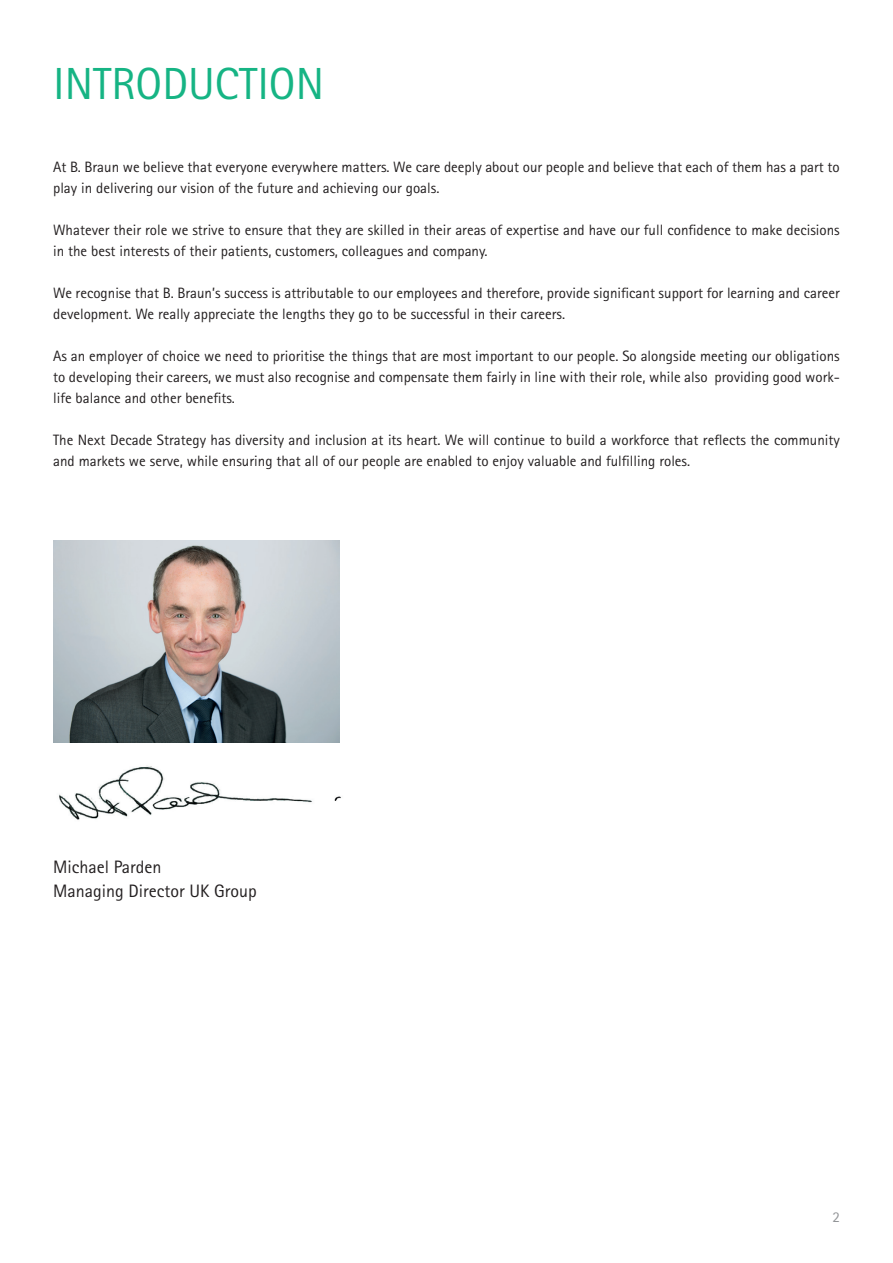
<style>
.page{position:relative;width:893px;height:1263px;background:#fff}
.page>*{position:absolute;margin:0;border:0;box-sizing:border-box;transform-origin:0 0}
.t1{font:45px "Rotis Sans Serif Pro";color:#16b484}
.t2{font:18px/24px "Rotis Sans Serif Pro";color:#231f20}
.t3{font:15px/21px "Rotis Sans Serif Pro";color:#231f20}
.t4{font:15px "Rotis Sans Serif Pro";color:#939598}
</style>
<div class="page">
<img style="left:53px;top:730px;width:288px;height:90px">
<img style="left:53px;top:540px;width:286px;height:202px">
<h1 class="t1" style="left:53px;top:57px;width:272px">INTRODUCTION</h1>
<p class="t3" style="left:53px;top:156px;width:788px">At B. Braun we believe that everyone everywhere matters. We care deeply about our people and believe that each of them has a part to play in delivering our vision of the future and achieving our goals.</p>
<p class="t3" style="left:53px;top:219px;width:788px">Whatever their role we strive to ensure that they are skilled in their areas of expertise and have our full confidence to make decisions in the best interests of their patients, customers, colleagues and company.</p>
<p class="t3" style="left:53px;top:282px;width:788px">We recognise that B. Braun’s success is attributable to our employees and therefore, provide significant support for learning and career development. We really appreciate the lengths they go to be successful in their careers.</p>
<p class="t3" style="left:53px;top:345px;width:788px;text-align:justify">As an employer of choice we need to prioritise the things that are most important to our people. So alongside meeting our obligations to developing their careers, we must also recognise and compensate them fairly in line with their role, while also providing good work&shy;life balance and other benefits.</p>
<p class="t3" style="left:53px;top:429px;width:788px">The Next Decade Strategy has diversity and inclusion at its heart. We will continue to build a workforce that reflects the community and markets we serve, while ensuring that all of our people are enabled to enjoy valuable and fulfilling roles.</p>
<p class="t2" style="left:53px;top:855px;width:205px">Michael Parden<br>Managing Director UK Group</p>
<p class="t4" style="left:832px;top:1208px;width:9px">2</p>
</div>
